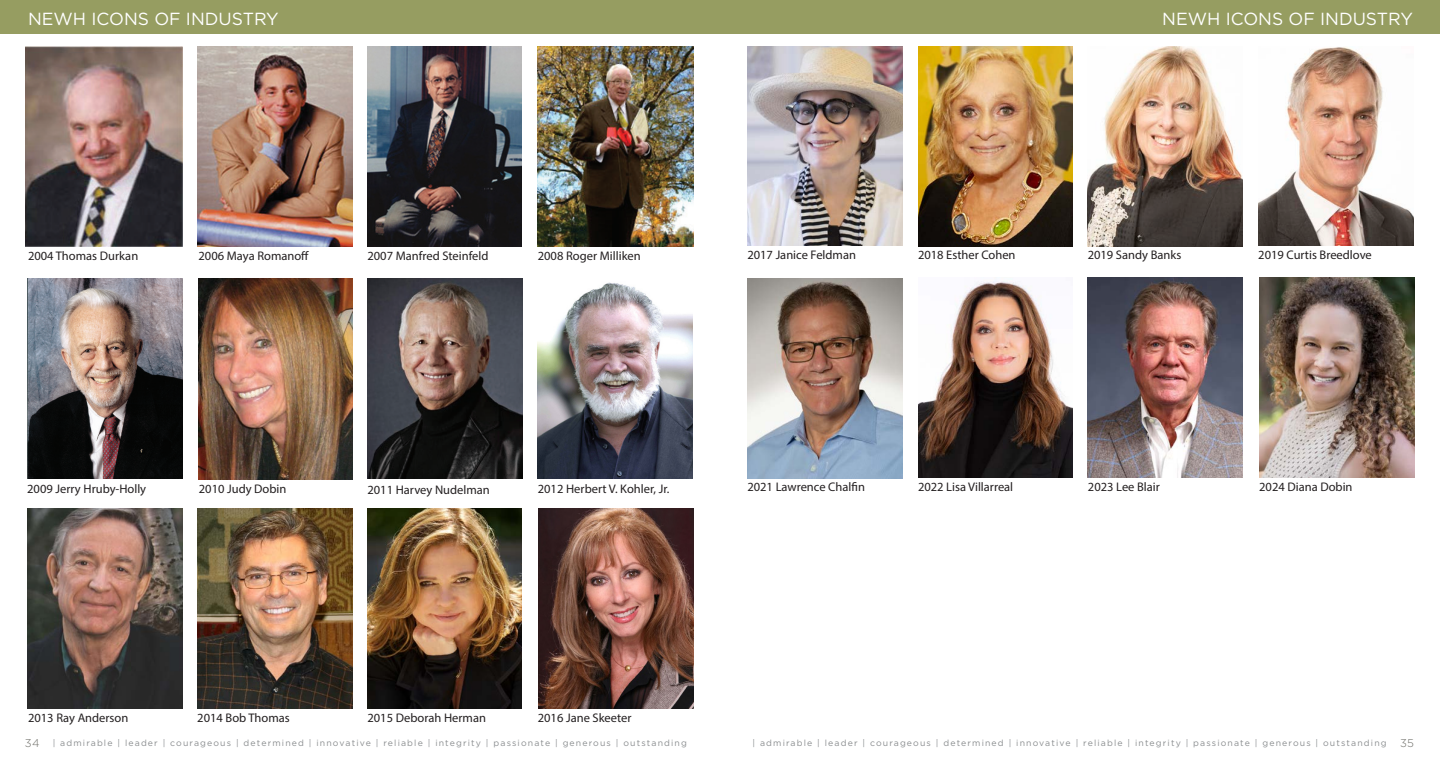
<style>
.page{position:relative;width:1440px;height:765px;background:#fff}
.page>*{position:absolute;margin:0;border:0;box-sizing:border-box;transform-origin:0 0}
.t1{font:17.5px "Gotham";color:#fff}
.t2{font:12.5px "Myriad Pro";color:#231f20}
.t3{font:8.75px "Gotham";letter-spacing:.13em;color:#8b8e90}
.s1{font-weight:300;font-size:11.25px;color:#6f6f69}
</style>
<div class="page">
<div style="left:0;top:0;width:720px;height:34px;background:#969d61"></div>
<img style="left:26px;top:47px;width:157px;height:200px">
<img style="left:197px;top:47px;width:155px;height:200px">
<img style="left:368px;top:47px;width:154px;height:200px">
<img style="left:538px;top:47px;width:155px;height:200px">
<img style="left:27px;top:509px;width:155px;height:200px">
<img style="left:197px;top:509px;width:155px;height:200px">
<img style="left:368px;top:509px;width:154px;height:200px">
<img style="left:538px;top:509px;width:155px;height:200px">
<img style="left:27px;top:279px;width:155px;height:200px">
<img style="left:198px;top:279px;width:155px;height:200px">
<img style="left:367px;top:279px;width:156px;height:199px">
<img style="left:538px;top:282px;width:155px;height:197px">
<div style="left:720px;top:0;width:720px;height:34px;background:#969d61"></div>
<img style="left:918px;top:46px;width:155px;height:201px">
<img style="left:747px;top:46px;width:155px;height:200px">
<img style="left:1258px;top:47px;width:155px;height:199px">
<img style="left:1088px;top:46px;width:155px;height:201px">
<img style="left:747px;top:279px;width:155px;height:200px">
<img style="left:918px;top:278px;width:155px;height:199px">
<img style="left:1088px;top:278px;width:155px;height:199px">
<img style="left:1259px;top:278px;width:155px;height:199px">
<p class="t1" style="left:28px;top:8px;width:252px">NEWH ICONS OF INDUSTRY</p>
<p class="t1" style="left:1162px;top:8px;width:252px">NEWH ICONS OF INDUSTRY</p>
<p class="t2" style="left:28px;top:248px;width:112px">2004 Thomas Durkan</p>
<p class="t2" style="left:199px;top:248px;width:112px">2006 Maya Romanoff</p>
<p class="t2" style="left:367px;top:248px;width:123px">2007 Manfred Steinfeld</p>
<p class="t2" style="left:538px;top:248px;width:104px">2008 Roger Milliken</p>
<p class="t2" style="left:747px;top:247px;width:110px">2017 Janice Feldman</p>
<p class="t2" style="left:918px;top:247px;width:99px">2018 Esther Cohen</p>
<p class="t2" style="left:1088px;top:247px;width:95px">2019 Sandy Banks</p>
<p class="t2" style="left:1258px;top:247px;width:115px">2019 Curtis Breedlove</p>
<p class="t2" style="left:27px;top:481px;width:121px">2009 Jerry Hruby-Holly</p>
<p class="t2" style="left:199px;top:481px;width:89px">2010 Judy Dobin</p>
<p class="t2" style="left:368px;top:482px;width:124px">2011 Harvey Nudelman</p>
<p class="t2" style="left:538px;top:481px;width:133px">2012 Herbert V. Kohler, Jr.</p>
<p class="t2" style="left:747px;top:479px;width:119px">2021 Lawrence Chalfin</p>
<p class="t2" style="left:918px;top:479px;width:97px">2022 Lisa Villarreal</p>
<p class="t2" style="left:1088px;top:479px;width:73px">2023 Lee Blair</p>
<p class="t2" style="left:1259px;top:479px;width:95px">2024 Diana Dobin</p>
<p class="t2" style="left:28px;top:710px;width:102px">2013 Ray Anderson</p>
<p class="t2" style="left:197px;top:710px;width:94px">2014 Bob Thomas</p>
<p class="t2" style="left:367px;top:710px;width:120px">2015 Deborah Herman</p>
<p class="t2" style="left:538px;top:710px;width:95px">2016 Jane Skeeter</p>
<p class="t3" style="left:25px;top:737px;width:663px"><span class="s1">34</span> | admirable | leader | courageous | determined | innovative | reliable | integrity | passionate | generous | outstanding</p>
<p class="t3" style="left:753px;top:737px;width:663px">| admirable | leader | courageous | determined | innovative | reliable | integrity | passionate | generous | outstanding <span class="s1">35</span></p>
</div>
